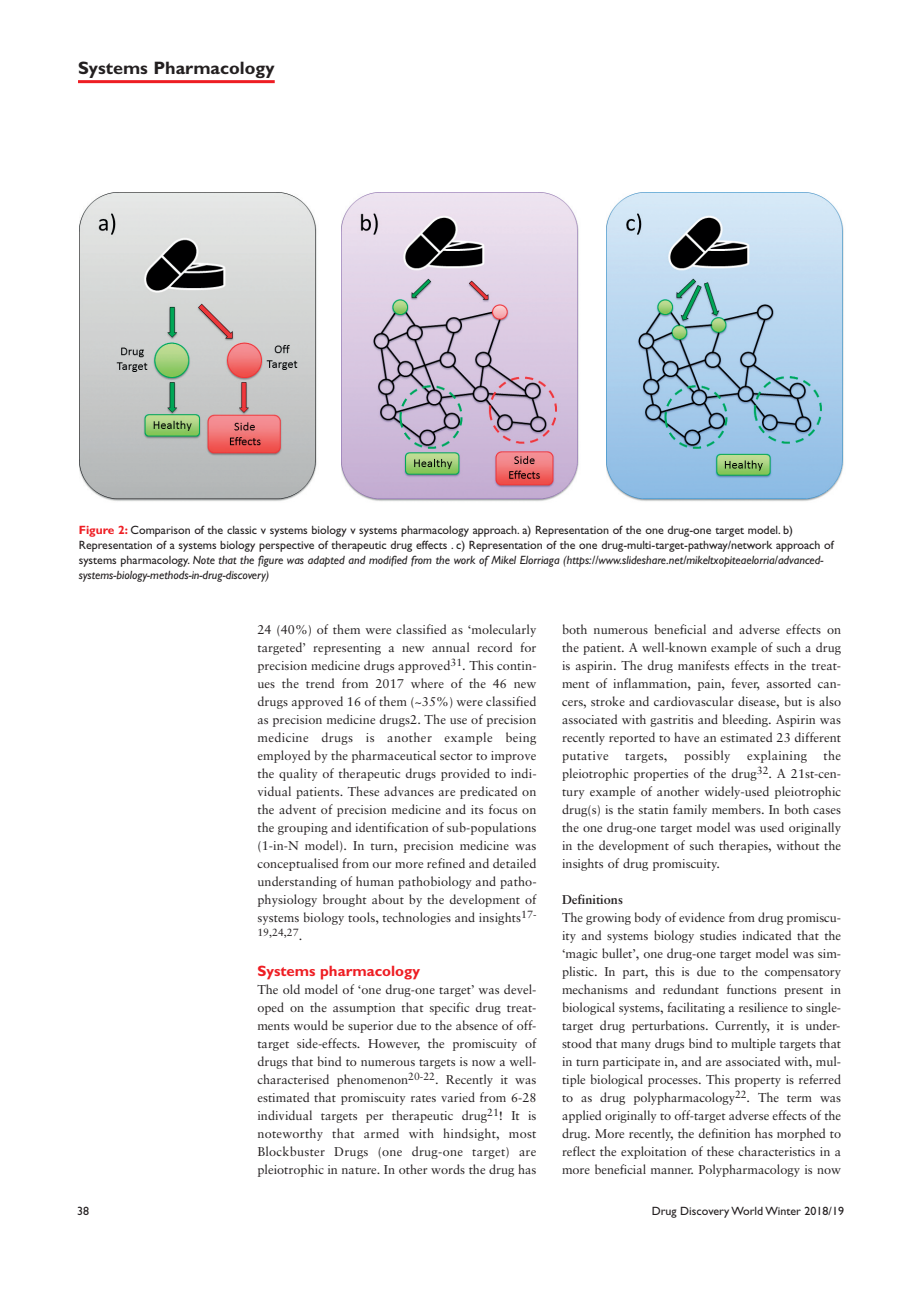
<style>
.page{position:relative;width:920px;height:1290px;background:#fff}
.page>*{position:absolute;margin:0;border:0;box-sizing:border-box;transform-origin:0 0}
.t1{font:700 18px "Gill Sans";color:#231f20}
.t2{font:700 15px "Gill Sans";color:#ee1d23}
.t3{font:12.75px/18px "Sabon";color:#231f20;text-align:justify}
.t4{font:12.75px "Sabon";letter-spacing:.02em;color:#231f20}
.t5{font:700 12.75px "Sabon";color:#231f20}
.t6{font:12px/15px "Gill Sans";color:#231f20}
.t7{font:10.5px "Sabon";color:#231f20}
.s1{font-weight:700;color:#ee1d23}
.s2{font-style:italic}
.s3{font-size:12.75px}
</style>
<div class="page">
<hr style="left:78px;top:80px;width:197px;height:3px;background:#ee1d23">
<img style="left:79px;top:193px;width:238px;height:308px">
<img style="left:341px;top:193px;width:238px;height:308px">
<img style="left:606px;top:193px;width:238px;height:308px">
<h1 class="t1" style="left:78px;top:61px;width:198px">Systems Pharmacology</h1>
<p class="t6" style="left:79px;top:524px;width:756px"><span class="s1">Figure 2:</span> Comparison of the classic v systems biology v systems pharmacology approach. a) Representation of the one drug-one target model. b)<br>Representation of a systems biology perspective of therapeutic drug effects . c) Representation of the one drug-multi-target-pathway/network approach of systems pharmacology. <span class="s2">Note that the figure was adapted and modified from the work of Mikel Elorriaga (https://www.slideshare.net/mikeltxopiteaelorria/advanced&shy;systems-biology-methods-in-drug-discovery)</span></p>
<p class="t3" style="left:257px;top:621px;width:281px">24 (40%) of them were classified as ‘molecularly targeted’ representing a new annual record for precision medicine drugs approved<sup>31</sup>. This contin&shy;ues the trend from 2017 where of the 46 new drugs approved 16 of them (~35%) were classified as precision medicine drugs2. The use of precision medicine drugs is another example being employed by the pharmaceutical sector to improve the quality of therapeutic drugs provided to indi&shy;vidual patients. These advances are predicated on the advent of precision medicine and its focus on the grouping and identification of sub-populations (1-in-N model). In turn, precision medicine was conceptualised from our more refined and detailed understanding of human pathobiology and patho&shy;physiology brought about by the development of systems biology tools, technologies and insights<sup>17-</sup></p>
<p class="t7" style="left:257px;top:928px;width:46px">19,24,27<span class="s3">.</span></p>
<p class="t2" style="left:257px;top:965px;width:164px">Systems pharmacology</p>
<p class="t3" style="left:257px;top:981px;width:281px">The old model of ‘one drug-one target’ was devel&shy;oped on the assumption that specific drug treat&shy;ments would be superior due to the absence of off&shy;target side-effects. However, the promiscuity of drugs that bind to numerous targets is now a well&shy;characterised phenomenon<sup>20-22</sup>. Recently it was estimated that promiscuity rates varied from 6-28 individual targets per therapeutic drug<sup>21</sup>! It is noteworthy that armed with hindsight, most Blockbuster Drugs (one drug-one target) are pleiotrophic in nature. In other words the drug has</p>
<p class="t3" style="left:562px;top:621px;width:281px">both numerous beneficial and adverse effects on the patient. A well-known example of such a drug is aspirin. The drug manifests effects in the treat&shy;ment of inflammation, pain, fever, assorted can&shy;cers, stroke and cardiovascular disease, but is also associated with gastritis and bleeding. Aspirin was recently reported to have an estimated 23 different putative</p>
<p class="t3" style="left:562px;top:747px;width:281px;text-indent:262px">the pleiotrophic properties of the drug<sup>32</sup>. A 21st-cen&shy;tury example of another widely-used pleiotrophic drug(s) is the statin family members. In both cases the one drug-one target model was used originally in the development of such therapies, without the insights of drug promiscuity.</p>
<p class="t5" style="left:562px;top:894px;width:62px">Definitions</p>
<p class="t3" style="left:562px;top:909px;width:281px">The growing body of evidence from drug promiscu&shy;ity and systems biology studies indicated that the ‘magic bullet’, one drug-one target model was sim&shy;plistic. In part, this is due to the compensatory mechanisms and redundant functions present in biological systems, facilitating a resilience to single&shy;target drug perturbations. Currently, it is under&shy;stood that many drugs bind to multiple targets that in turn participate in, and are associated with, mul&shy;tiple biological processes. This property is referred to as drug polypharmacology<sup>22</sup>. The term was applied originally to off-target adverse effects of the drug. More recently, the definition has morphed to reflect the exploitation of these characteristics in a more beneficial manner. Polypharmacology is now</p>
<p class="t4" style="left:625px;top:750px;width:44px">targets,</p>
<p class="t4" style="left:684px;top:750px;width:48px">possibly</p>
<p class="t4" style="left:747px;top:750px;width:61px">explaining</p>
<p class="t6" style="left:77px;top:1205px;width:13px">38</p>
<p class="t6" style="left:652px;top:1205px;width:194px">Drug Discovery World Winter 2018/19</p>
</div>
